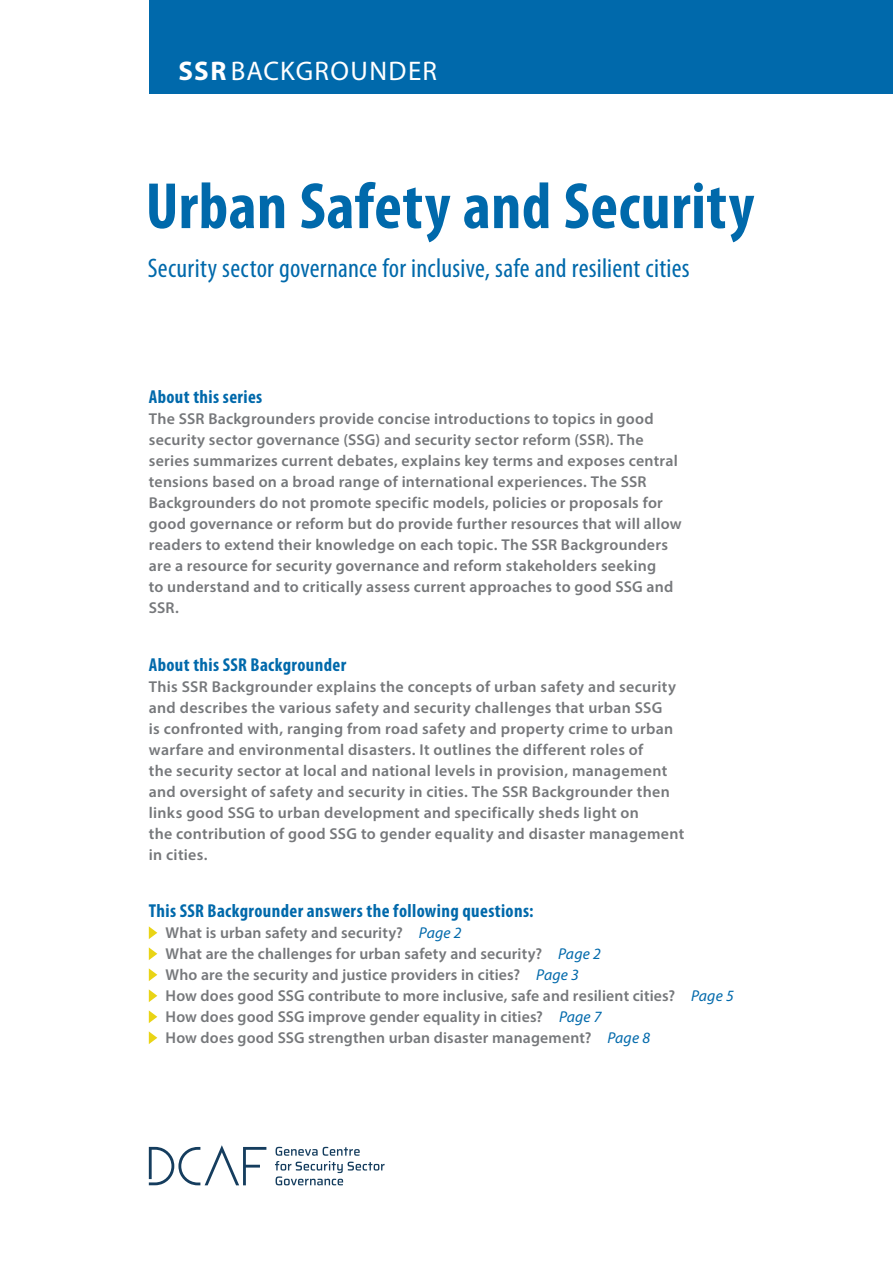
<style>
.page{position:relative;width:893px;height:1263px;background:#fff}
.page>*{position:absolute;margin:0;border:0;box-sizing:border-box;transform-origin:0 0}
._0_Haupttitel{font:700 condensed 66px "Myriad Pro";letter-spacing:.01em;color:#0069ab}
._0_Untertitel{font:condensed 27px "Myriad Pro";letter-spacing:.01em;color:#0069ab}
.t1{font:27px "Myriad Pro";letter-spacing:.05em;color:#fff}
._1_Titel{font:700 condensed 18.75px "Myriad Pro";letter-spacing:.02em;color:#0069ab}
._0_Lead{font:600 15.75px/21px "Myriad Pro";letter-spacing:.015em;color:#76787b}
.s1{font-weight:700}
.s2{font-weight:400;font-style:italic;color:#0069ab}
</style>
<div class="page">
<div style="left:149px;top:0;width:744px;height:94px;background:#0069ab"></div>
<svg style="left:149px;top:926px;width:8px;height:13px"></svg>
<svg style="left:149px;top:947px;width:8px;height:13px"></svg>
<svg style="left:149px;top:968px;width:8px;height:13px"></svg>
<svg style="left:149px;top:989px;width:8px;height:13px"></svg>
<svg style="left:149px;top:1010px;width:8px;height:13px"></svg>
<svg style="left:149px;top:1031px;width:8px;height:13px"></svg>
<svg style="left:149px;top:1145px;width:117px;height:40px"></svg>
<svg style="left:275px;top:1147px;width:110px;height:38px"></svg>
<h2 class="t1" style="left:179px;top:54px;width:260px"><span class="s1">SSR</span> BACKGROUNDER</h2>
<p class="_0_Haupttitel" style="left:146px;top:170px;width:610px">Urban Safety and Security</p>
<p class="_0_Untertitel" style="left:148px;top:254px;width:543px">Security sector governance for inclusive, safe and resilient cities</p>
<p class="_1_Titel" style="left:149px;top:387px;width:115px">About this series</p>
<p class="_0_Lead" style="left:149px;top:408px;width:534px">The SSR Backgrounders provide concise introductions to topics in good security sector governance (SSG) and security sector reform (SSR). The series summarizes current debates, explains key terms and exposes central tensions based on a broad range of international experiences. The SSR Backgrounders do not promote specific models, policies or proposals for good governance or reform but do provide further resources that will allow readers to extend their knowledge on each topic. The SSR Backgrounders are a resource for security governance and reform stakeholders seeking<br>to understand and to critically assess current approaches to good SSG and SSR.</p>
<p class="_1_Titel" style="left:149px;top:654px;width:199px">About this SSR Backgrounder</p>
<p class="_0_Lead" style="left:149px;top:675px;width:537px">This SSR Backgrounder explains the concepts of urban safety and security and describes the various safety and security challenges that urban SSG<br>is confronted with, ranging from road safety and property crime to urban warfare and environmental disasters. It outlines the different roles of<br>the security sector at local and national levels in provision, management and oversight of safety and security in cities. The SSR Backgrounder then links good SSG to urban development and specifically sheds light on<br>the contribution of good SSG to gender equality and disaster management in cities.</p>
<p class="_1_Titel" style="left:149px;top:900px;width:386px">This SSR Backgrounder answers the following questions:</p>
<p class="_0_Lead" style="left:166px;top:922px;width:297px">What is urban safety and security? <span class="s2">Page 2</span></p>
<p class="_0_Lead" style="left:166px;top:943px;width:437px">What are the challenges for urban safety and security? <span class="s2">Page 2</span></p>
<p class="_0_Lead" style="left:166px;top:964px;width:415px">Who are the security and justice providers in cities? <span class="s2">Page 3</span></p>
<p class="_0_Lead" style="left:166px;top:985px;width:570px">How does good SSG contribute to more inclusive, safe and resilient cities? <span class="s2">Page 5</span></p>
<p class="_0_Lead" style="left:166px;top:1006px;width:438px">How does good SSG improve gender equality in cities? <span class="s2">Page 7</span></p>
<p class="_0_Lead" style="left:166px;top:1027px;width:486px">How does good SSG strengthen urban disaster management? <span class="s2">Page 8</span></p>
</div>
